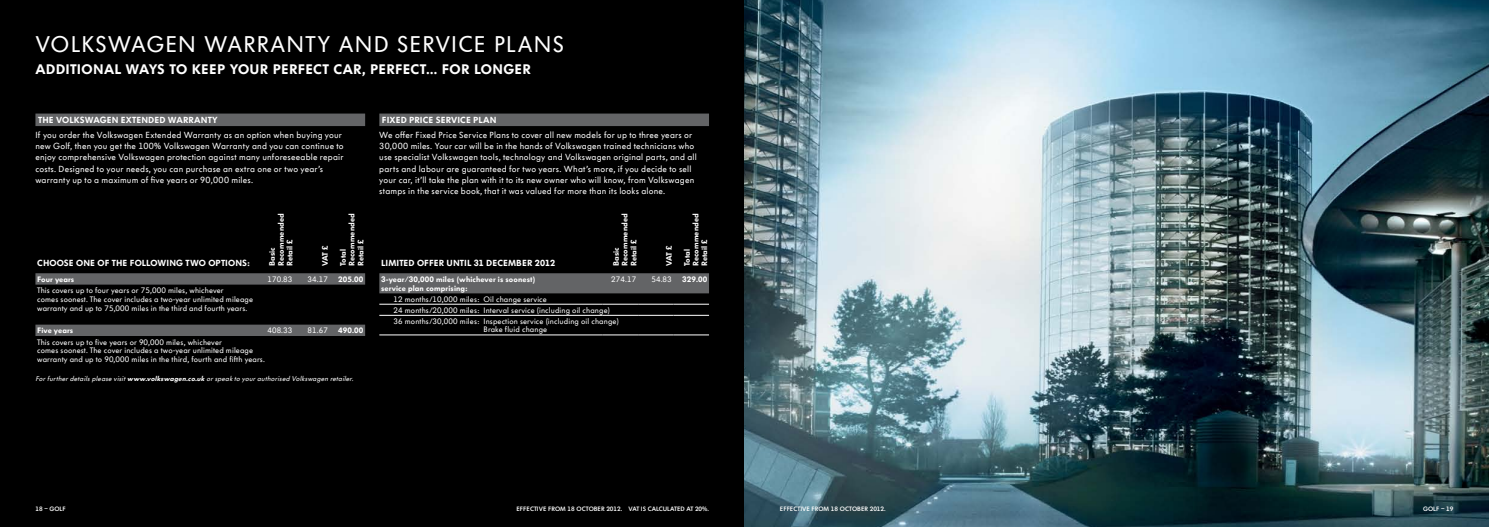
<style>
.page{position:relative;width:1489px;height:527px;background:#fff}
.page>*{position:absolute;margin:0;border:0;box-sizing:border-box;transform-origin:0 0}
.t1{font:22.5px "VW Headline OT";letter-spacing:.04em;color:#fff}
.t2{font:900 13.75px "VW Headline OT";color:#fff}
.t3{font:8.75px/11.2px "VW Headline OT";letter-spacing:.02em;color:#fff}
.t4{font:900 8.75px "VW Headline OT";letter-spacing:.01em;color:#fff}
.t5{font:7.75px/8.8px "VW Headline OT";letter-spacing:.015em;color:#fff}
.t6{font:900 7.75px/8.8px "VW Headline OT";letter-spacing:.015em;color:#fff}
.t7{font:italic 6.88px "VW Headline OT";color:#fff}
.t8{font:600 6.25px "VW Headline OT";color:#fff}
.s1{font-weight:900}
</style>
<div class="page">
<div style="left:0;top:0;width:744px;height:526px;background:#000"></div>
<div style="left:35px;top:113px;width:330px;height:13px;background:#636466"></div>
<div style="left:379px;top:113px;width:330px;height:13px;background:#636466"></div>
<svg style="left:35px;top:273px;width:330px;height:11px;background:#606163"></svg>
<svg style="left:35px;top:324px;width:330px;height:11px;background:#5d5e5f"></svg>
<div style="left:379px;top:273px;width:330px;height:20px;background:#636466"></div>
<hr style="left:379px;top:334px;width:223px;height:1px;background:#fff">
<hr style="left:602px;top:334px;width:36px;height:1px;background:#fff">
<hr style="left:638px;top:334px;width:35px;height:1px;background:#fff">
<hr style="left:673px;top:334px;width:36px;height:1px;background:#fff">
<hr style="left:379px;top:304px;width:223px;height:1px;background:#fff">
<hr style="left:602px;top:304px;width:36px;height:1px;background:#fff">
<hr style="left:638px;top:304px;width:35px;height:1px;background:#fff">
<hr style="left:673px;top:304px;width:36px;height:1px;background:#fff">
<hr style="left:379px;top:315px;width:223px;height:1px;background:#fff">
<hr style="left:602px;top:315px;width:36px;height:1px;background:#fff">
<hr style="left:638px;top:315px;width:35px;height:1px;background:#fff">
<hr style="left:673px;top:315px;width:36px;height:1px;background:#fff">
<img style="left:744px;top:0;width:744px;height:526px">
<h1 class="t1" style="left:35px;top:31px;width:51px">volksw</h1>
<h1 class="t1" style="left:131px;top:31px;width:112px">age n WARRANT</h1>
<h1 class="t1" style="left:317px;top:31px;width:118px">Y AND SERVIC</h1>
<h1 class="t1" style="left:474px;top:31px;width:92px">E PLANS</h1>
<h2 class="t2" style="left:35px;top:60px;width:10px">ADDITIONAL</h2>
<h2 class="t2" style="left:126px;top:60px;width:76px">WAYSTO KEEP</h2>
<h2 class="t2" style="left:230px;top:60px;width:20px">YOUR</h2>
<h2 class="t2" style="left:273px;top:60px;width:9px">PERFECT</h2>
<h2 class="t2" style="left:333px;top:60px;width:11px">CAR</h2>
<h2 class="t2" style="left:362px;top:60px;width:17px">, PERFECT</h2>
<h2 class="t2" style="left:426px;top:60px;width:26px">… FOR</h2>
<h2 class="t2" style="left:474px;top:60px;width:11px">LONGER</h2>
<p class="t4" style="left:382px;top:114px;width:38px">FIXED PRICE</p>
<p class="t4" style="left:436px;top:114px;width:11px">SERVICE</p>
<p class="t4" style="left:473px;top:114px;width:12px">PLAN</p>
<p class="t3" style="left:379px;top:129px;width:319px">We offer Fixed Price Service Plans to cover all new models for up to three years or 30,000 miles. Your car will be in the hands of Volkswagen trained technicians who use specialist Volkswagen tools, technology and Volkswagen original parts, and all parts and labour are guaranteed for two years. What’s more, if you decide to sell your car, it’ll take the plan with it to its new owner who will know, from Volkswagen stamps in the service book, that it was valued for more than its looks alone.</p>
<p class="t4" style="left:38px;top:114px;width:6px">THE</p>
<p class="t4" style="left:56px;top:114px;width:8px">VOLKSWAGEN</p>
<p class="t4" style="left:121px;top:114px;width:18px">EXTENDED</p>
<p class="t4" style="left:168px;top:114px;width:8px">WARRANT</p>
<p class="t4" style="left:212px;top:114px;width:7px">Y</p>
<p class="t3" style="left:35px;top:129px;width:310px">If you order the Volkswagen Extended Warranty as an option when buying your new Golf, then you get the 100% Volkswagen Warranty and you can continue to enjoy comprehensive Volkswagen protection against many unforeseeable repair costs. Designed to your needs, you can purchase an extra one or two year’s warranty up to a maximum of five years or 90,000 miles.</p>
<p class="t4" style="left:37px;top:257px;width:13px">CHOOSE</p>
<p class="t4" style="left:76px;top:257px;width:8px">ONE</p>
<p class="t4" style="left:98px;top:257px;width:21px">OF THE</p>
<p class="t4" style="left:130px;top:257px;width:7px">FOLLOWING</p>
<p class="t4" style="left:185px;top:257px;width:8px">TWO</p>
<p class="t4" style="left:208px;top:257px;width:7px">OPTIONS</p>
<p class="t4" style="left:247px;top:257px;width:4px">:</p>
<p class="t6" style="left:268px;top:266px;width:54px;rotate:-90deg">BASIC<br>RECOMMENDED<br>RETAIL £</p>
<p class="t6" style="left:321px;top:266px;width:23px;rotate:-90deg">VAT £</p>
<p class="t6" style="left:339px;top:266px;width:54px;rotate:-90deg">TOTAL<br>RECOMMENDED<br>RETAIL £</p>
<p class="t6" style="left:37px;top:274px;width:39px">FOUR YEARS</p>
<p class="t5" style="left:267px;top:274px;width:27px">170.83</p>
<p class="t5" style="left:307px;top:274px;width:22px">34.17</p>
<p class="t6" style="left:338px;top:274px;width:27px">205.00</p>
<p class="t5" style="left:37px;top:286px;width:217px">This covers up to four years or 75,000 miles, whichever<br>comes soonest. The cover includes a two-year unlimited mileage warranty and up to 75,000 miles in the third and fourth years.</p>
<p class="t6" style="left:37px;top:325px;width:37px">FIVE YEARS</p>
<p class="t5" style="left:267px;top:326px;width:27px">408.33</p>
<p class="t5" style="left:307px;top:326px;width:22px">81.67</p>
<p class="t6" style="left:338px;top:325px;width:27px">490.00</p>
<p class="t5" style="left:37px;top:337px;width:229px">This covers up to five years or 90,000 miles, whichever<br>comes soonest. The cover includes a two-year unlimited mileage warranty and up to 90,000 miles in the third, fourth and fifth years.</p>
<p class="t7" style="left:35px;top:374px;width:321px">Forfurtherdetailsplease visit<span class="s1">www.volkswagen.co.uk</span> orspeakto yourauthorised Volkswagen retailer.</p>
<p class="t4" style="left:381px;top:257px;width:6px">LIMITED</p>
<p class="t4" style="left:417px;top:257px;width:7px">OFFER</p>
<p class="t4" style="left:446px;top:257px;width:6px">UNTIL</p>
<p class="t4" style="left:473px;top:257px;width:20px">31 DECEMBER</p>
<p class="t4" style="left:535px;top:257px;width:22px">2012</p>
<p class="t6" style="left:611px;top:266px;width:54px;rotate:-90deg">BASIC<br>RECOMMENDED<br>RETAIL £</p>
<p class="t6" style="left:664px;top:266px;width:23px;rotate:-90deg">VAT £</p>
<p class="t6" style="left:682px;top:266px;width:54px;rotate:-90deg">TOTAL<br>RECOMMENDED<br>RETAIL £</p>
<p class="t6" style="left:381px;top:274px;width:155px">3-YEAR/30,000 MILES (WHICHEVER IS SOONEST)<br>SERVICE PLAN COMPRISING:</p>
<p class="t5" style="left:611px;top:274px;width:27px">274.17</p>
<p class="t5" style="left:651px;top:274px;width:22px">54.83</p>
<p class="t6" style="left:682px;top:274px;width:27px">329.00</p>
<p class="t5" style="left:393px;top:293px;width:227px;line-height:11px">12 months/10,000 miles: Oil change service<br>24 months/20,000 miles: I nterval service (including oil change)<br>36 months/30,000 miles: I nspection service (including oil change)</p>
<p class="t5" style="left:483px;top:325px;width:65px">Brake fluid change</p>
<p class="t8" style="left:35px;top:504px;width:32px">18 – GOLF</p>
<p class="t8" style="left:516px;top:504px;width:194px">EFFECTIVE FROM 18 OCTOBE R 2012. VAT IS CALCULATE D AT 20%.</p>
<p class="t8" style="left:780px;top:504px;width:107px">EFFECTIVE FROM 18 OCTOBE R 2012.</p>
<p class="t8" style="left:1422px;top:504px;width:32px">GOLF – 19</p>
</div>
